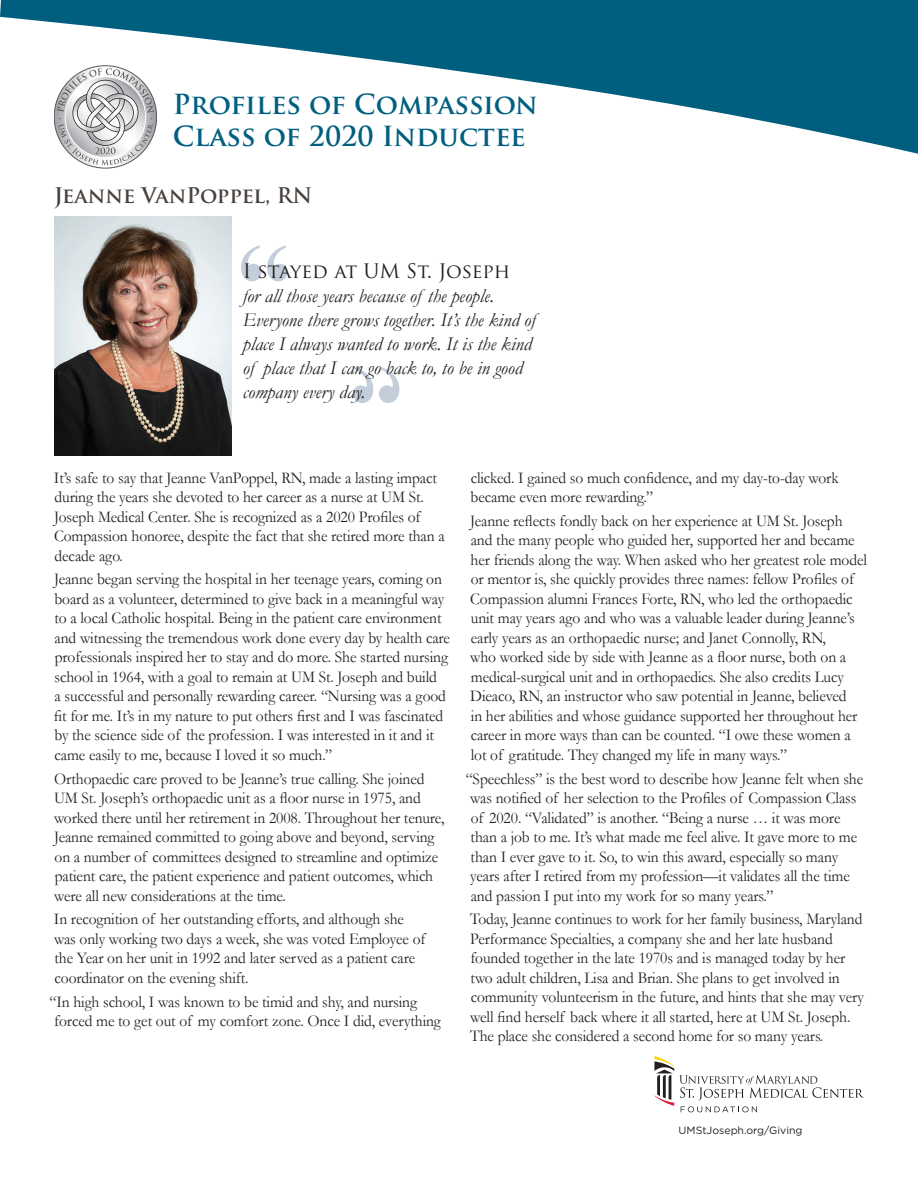
<style>
.page{position:relative;width:918px;height:1188px;background:#fff}
.page>*{position:absolute;margin:0;border:0;box-sizing:border-box;transform-origin:0 0}
.t1{font:700 111px "Times New Roman";color:#c4ceda}
.t2{font:700 27px "Trajan Pro";color:#005f7f}
.t3{font:700 21px "Trajan Pro";color:#49413d}
.t4{font:italic 19.5px/24px "Garamond";color:#231f20}
.block_copy{font:16.5px/19.5px "Garamond";letter-spacing:-.005em;color:#231f20;scale:.94 1}
.t5{font:10.5px "Gotham";color:#231f20}
.s1{font-family:"Trajan Pro";font-style:normal}
</style>
<div class="page">
<svg style="left:0;top:0;width:918px;height:238px"></svg>
<svg style="left:57px;top:68px;width:97px;height:97px"></svg>
<svg style="left:654px;top:1056px;width:210px;height:56px"></svg>
<img style="left:54px;top:216px;width:177px;height:239px">
<p class="t2" style="left:173px;top:87px;width:367px">Profiles of Compassion</p>
<p class="t2" style="left:173px;top:120px;width:354px">Class of 2020 Inductee</p>
<p class="t3" style="left:54px;top:182px;width:260px">Jeanne VanPoppel, RN</p>
<p class="t1" style="left:237px;top:203px;width:57px">“</p>
<p class="t4" style="left:243px;top:259px;width:294px"><span class="s1">I stayed at UM St. Joseph<br></span>for all those years because of the people.<br>Everyone there grows together. It’s the kind of place I always wanted to work. It is the kind of place that I can go back to, to be in good company every day.</p>
<p class="block_copy" style="left:54px;top:467px;width:417px">It’s safe to say that Jeanne VanPoppel, RN, made a lasting impact during the years she devoted to her career as a nurse at UM St.<br>Joseph Medical Center. She is recognized as a 2020 Profiles of Compassion honoree, despite the fact that she retired more than a decade ago.</p>
<p class="block_copy" style="left:54px;top:569px;width:423px">Jeanne began serving the hospital in her teenage years, coming on board as a volunteer, determined to give back in a meaningful way to a local Catholic hospital. Being in the patient care environment and witnessing the tremendous work done every day by health care professionals inspired her to stay and do more. She started nursing school in 1964, with a goal to remain at UM St. Joseph and build<br>a successful and personally rewarding career. “Nursing was a good fit for me. It’s in my nature to put others first and I was fascinated by the science side of the profession. I was interested in it and it came easily to me, because I loved it so much.”</p>
<p class="block_copy" style="left:54px;top:768px;width:417px">Orthopaedic care proved to be Jeanne’s true calling. She joined UM St. Joseph’s orthopaedic unit as a floor nurse in 1975, and worked there until her retirement in 2008. Throughout her tenure, Jeanne remained committed to going above and beyond, serving on a number of committees designed to streamline and optimize patient care, the patient experience and patient outcomes, which were all new considerations at the time.</p>
<p class="block_copy" style="left:54px;top:909px;width:397px">In recognition of her outstanding efforts, and although she was only working two days a week, she was voted Employee of the Year on her unit in 1992 and later served as a patient care coordinator on the evening shift.</p>
<p class="block_copy" style="left:50px;top:991px;width:418px">“In high school, I was known to be timid and shy, and nursing forced me to get out of my comfort zone. Once I did, everything</p>
<p class="block_copy" style="left:471px;top:467px;width:393px">clicked. I gained so much confidence, and my day-to-day work became even more rewarding.”</p>
<p class="block_copy" style="left:470px;top:511px;width:424px">Jeanne reflects fondly back on her experience at UM St. Joseph and the many people who guided her, supported her and became her friends along the way. When asked who her greatest role model or mentor is, she quickly provides three names: fellow Profiles of Compassion alumni Frances Forte, RN, who led the orthopaedic unit may years ago and who was a valuable leader during Jeanne’s early years as an orthopaedic nurse; and Janet Connolly, RN,<br>who worked side by side with Jeanne as a floor nurse, both on a medical-surgical unit and in orthopaedics. She also credits Lucy Dieaco, RN, an instructor who saw potential in Jeanne, believed<br>in her abilities and whose guidance supported her throughout her career in more ways than can be counted. “I owe these women a lot of gratitude. They changed my life in many ways.”</p>
<p class="block_copy" style="left:466px;top:768px;width:424px">“Speechless” is the best word to describe how Jeanne felt when she was notified of her selection to the Profiles of Compassion Class of 2020. “Validated” is another. “Being a nurse … it was more than a job to me. It’s what made me feel alive. It gave more to me than I ever gave to it. So, to win this award, especially so many years after I retired from my profession—it validates all the time and passion I put into my work for so many years.”</p>
<p class="block_copy" style="left:470px;top:909px;width:421px">Today, Jeanne continues to work for her family business, Maryland Performance Specialties, a company she and her late husband founded together in the late 1970s and is managed today by her two adult children, Lisa and Brian. She plans to get involved in community volunteerism in the future, and hints that she may very well find herself back where it all started, here at UM St. Joseph.<br>The place she considered a second home for so many years.</p>
<p class="t5" style="left:679px;top:1124px;width:125px">UMStJoseph.org/Giving</p>
</div>
